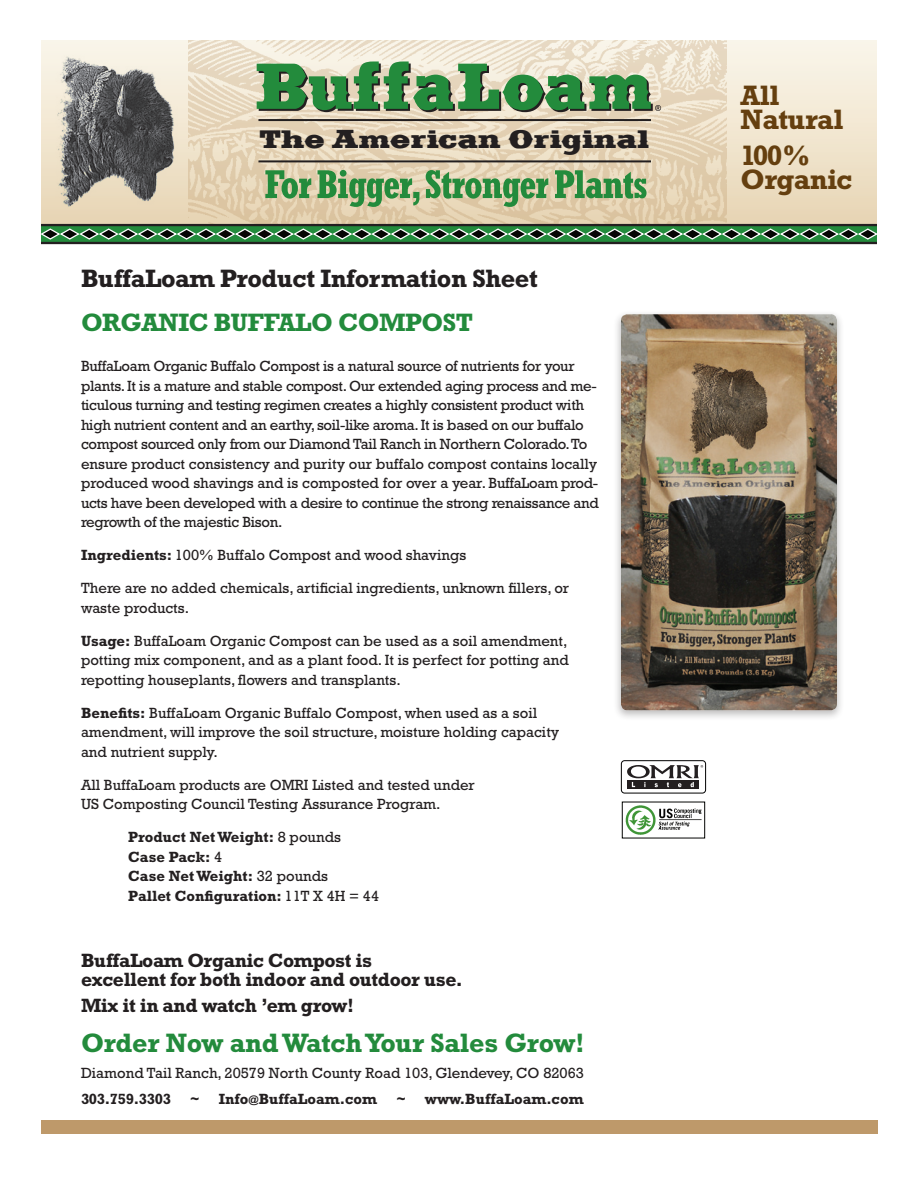
<style>
.page{position:relative;width:918px;height:1188px;background:#fff}
.page>*{position:absolute;margin:0;border:0;box-sizing:border-box;transform-origin:0 0}
.t1{font:900 34.2px "Saddlebag";letter-spacing:-.02em;color:#231f20}
.t2{font:700 28.5px/23.9px "Rockwell Std";letter-spacing:-.02em;color:#653f0f}
.Main_Head{font:700 27px "Rockwell Std";letter-spacing:-.01em;color:#238b3c}
.Main_Head-2{font:700 25.5px "Rockwell Std";letter-spacing:-.02em;color:#231f20}
.Main_Head-3{font:700 25.5px "Rockwell Std";letter-spacing:-.02em;color:#238b3c}
.Head_1{font:700 19.5px/19.5px "Rockwell Std";letter-spacing:-.02em;color:#231f20}
.t3{font:15px/19.5px "Rockwell Std";color:#231f20}
.t4{font:15px/19.5px "Rockwell Std";letter-spacing:-.02em;color:#231f20}
.Indent_Paragraph{font:700 15px/19.5px "Rockwell Std";color:#231f20}
.Indent_Paragraph-2{font:700 15px "Rockwell Std";letter-spacing:-.02em;color:#231f20}
.s1{font-weight:700}
.s2{font-weight:400}
.s3{font-size:10.5px}
</style>
<div class="page">
<div style="left:41px;top:40px;width:837px;height:185px;background:linear-gradient(to bottom,#fbf7ec,#e8d5b5)"></div>
<img style="left:188px;top:40px;width:539px;height:184px">
<svg style="left:257px;top:61px;width:404px;height:51px"></svg>
<hr style="left:258px;top:119px;width:393px;height:2px;background:#231f20">
<hr style="left:258px;top:160px;width:393px;height:2px;background:#231f20">
<svg style="left:265px;top:170px;width:46px;height:29px"></svg>
<svg style="left:318px;top:170px;width:101px;height:37px"></svg>
<svg style="left:426px;top:170px;width:122px;height:37px"></svg>
<svg style="left:555px;top:170px;width:92px;height:29px"></svg>
<div style="left:41px;top:1120px;width:837px;height:14px;background:#be996a"></div>
<div style="left:27px;top:225px;width:864px;height:18px;background:#238b3c"></div>
<div style="left:26px;top:224px;width:866px;height:20px;border:2px solid #231f20"></div>
<svg style="left:40px;top:228px;width:838px;height:12px"></svg>
<div style="left:878px;top:35px;width:26px;height:216px;background:#fff"></div>
<div style="left:14px;top:35px;width:26px;height:216px;background:#fff"></div>
<img style="left:51px;top:43px;width:141px;height:179px">
<div style="left:613px;top:310px;width:232px;height:411px;background:#231f20;opacity:.3"></div>
<img style="left:621px;top:314px;width:216px;height:396px">
<div style="left:621px;top:760px;width:85px;height:33px;border:1px solid #000;border-radius:3px"></div>
<svg style="left:627px;top:787px;width:72px;height:2px"></svg>
<svg style="left:627px;top:765px;width:76px;height:22px"></svg>
<div style="left:622px;top:802px;width:83px;height:36px;border:1px solid #040503"></div>
<img style="left:625px;top:805px;width:31px;height:29px">
<img style="left:658px;top:808px;width:44px;height:22px">
<p class="t1" style="left:260px;top:120px;width:392px">The American Original</p>
<p class="Main_Head-2" style="left:81px;top:264px;width:458px">BuffaLoam Product Information Sheet</p>
<p class="Main_Head-3" style="left:81px;top:308px;width:394px">ORGANIC BUFFALO COMPOST</p>
<p class="t4" style="left:81px;top:356px;width:519px">BuffaLoam Organic Buffalo Compost is a natural source of nutrients for your plants. It is a mature and stable compost. Our extended aging process and me&shy;ticulous turning and testing regimen creates a highly consistent product with high nutrient content and an earthy, soil-like aroma. It is based on our buffalo compost sourced only from our Diamond Tail Ranch in Northern Colorado. To ensure product consistency and purity our buffalo compost contains locally produced wood shavings and is composted for over a year. BuffaLoam prod&shy;ucts have been developed with a desire to continue the strong renaissance and regrowth of the majestic Bison.</p>
<p class="t3" style="left:81px;top:545px;width:387px"><span class="s1">Ingredients:</span> 100% Buffalo Compost and wood shavings</p>
<p class="t3" style="left:81px;top:578px;width:490px">There are no added chemicals, artificial ingredients, unknown fillers, or waste products.</p>
<p class="t3" style="left:81px;top:631px;width:489px;text-align:justify"><span class="s1">Usage:</span> BuffaLoam Organic Compost can be used as a soil amendment, potting mix component, and as a plant food. It is perfect for potting and repotting houseplants, flowers and transplants.</p>
<p class="t3" style="left:81px;top:703px;width:480px"><span class="s1">Benefits:</span> BuffaLoam Organic Buffalo Compost, when used as a soil amendment, will improve the soil structure, moisture holding capacity and nutrient supply.</p>
<p class="t3" style="left:81px;top:775px;width:395px">All BuffaLoam products are OMRI Listed and tested under<br>US Composting Council Testing Assurance Program.</p>
<p class="Indent_Paragraph" style="left:128px;top:827px;width:253px">Product Net Weight: <span class="s2">8 pounds<br></span>Case Pack: <span class="s2">4<br></span>Case Net Weight: <span class="s2">32 pounds<br></span>Pallet Configuration: <span class="s2">11T X 4H = 44</span></p>
<p class="Head_1" style="left:81px;top:950px;width:383px">BuffaLoam Organic Compost is<br>excellent for both indoor and outdoor use.</p>
<p class="Head_1" style="left:81px;top:996px;width:274px">Mix it in and watch ’em grow!</p>
<p class="Main_Head" style="left:81px;top:1027px;width:505px">Order Now and Watch Your Sales Grow!</p>
<p class="t3" style="left:81px;top:1063px;width:505px">Diamond Tail Ranch, 20579 North County Road 103, Glendevey, CO 82063</p>
<p class="Indent_Paragraph-2" style="left:81px;top:1090px;width:92px">303.759.3303</p>
<p class="Indent_Paragraph" style="left:191px;top:1089px;width:10px">~</p>
<p class="Indent_Paragraph" style="left:219px;top:1089px;width:160px">Info<span class="s3">@</span>BuffaLoam.com</p>
<p class="Indent_Paragraph" style="left:397px;top:1089px;width:10px">~</p>
<p class="Indent_Paragraph" style="left:425px;top:1089px;width:160px">www.BuffaLoam.com</p>
<p class="t2" style="left:741px;top:83px;width:104px">All<br>Natural</p>
<p class="t2" style="left:741px;top:143px;width:114px">100%<br>Organic</p>
</div>
